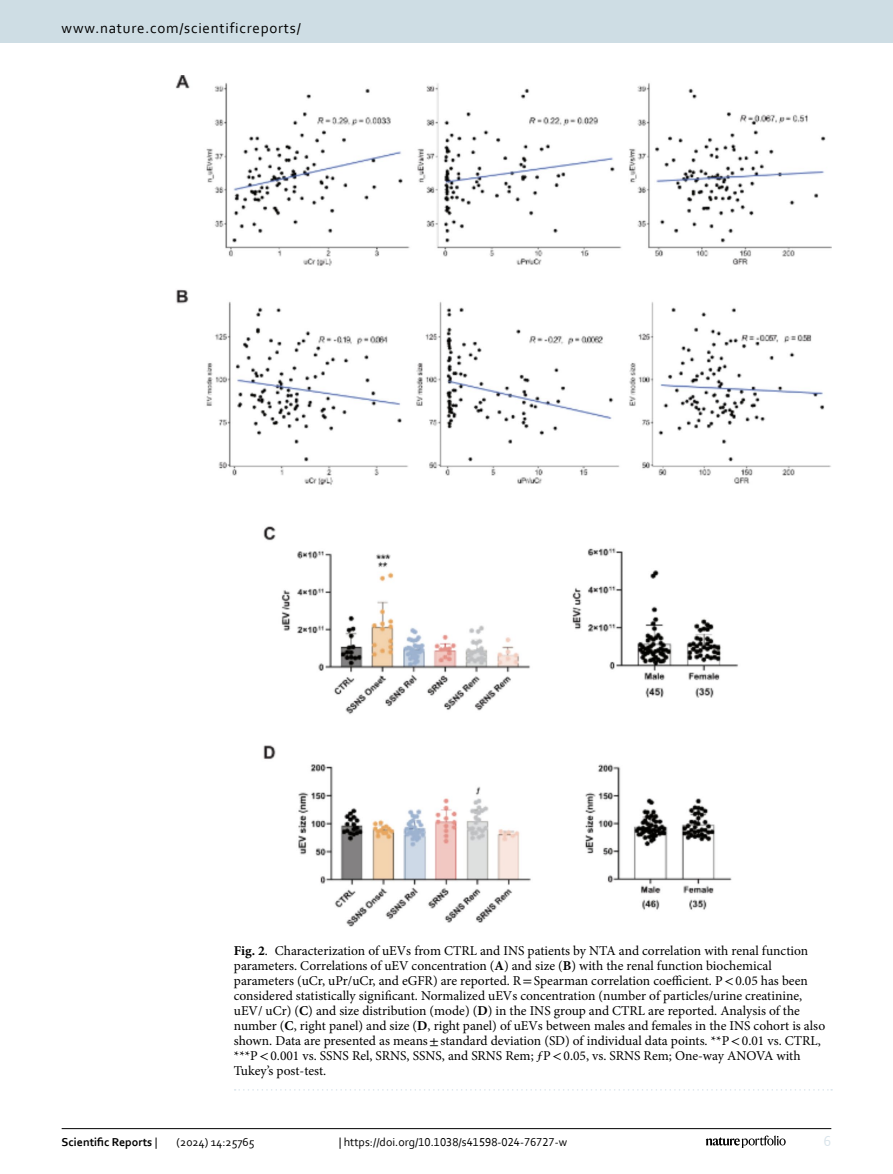
<style>
.page{position:relative;width:893px;height:1174px;background:#fff}
.page>*{position:absolute;margin:0;border:0;box-sizing:border-box;transform-origin:0 0}
.t1{font:15px "Corbel";letter-spacing:.05em;color:#000}
.t2{font:15px "Corbel";color:#d9e4eb}
.Figure_Caption{font:13.5px/15px "Minion Pro";color:#000}
.t3{font:12px "Corbel";color:#000}
.t4{font:700 12px "Corbel";color:#000}
.s1{font-weight:700}
.s2{font-family:"STIX"}
.s3{font-weight:400}
</style>
<div class="page">
<img style="left:176px;top:76px;width:655px;height:850px">
<svg style="left:235px;top:1089px;width:597px;height:1px"></svg>
<hr style="left:62px;top:1128px;width:769px;height:1px;background:#000">
<svg style="left:706px;top:1135px;width:80px;height:12px"></svg>
<div style="left:0;top:0;width:893px;height:43px;background:#cedde4"></div>
<p class="t1" style="left:62px;top:18px;width:241px">www.nature.com/scientificreports/</p>
<p class="Figure_Caption" style="left:234px;top:942px;width:593px"><span class="s1">Fig. 2</span>. Characterization of uEVs from CTRL and INS patients by NTA and correlation with renal function parameters. Correlations of uEV concentration (<span class="s1">A</span>) and size (<span class="s1">B</span>) with the renal function biochemical parameters (uCr, uPr/uCr, and eGFR) are reported. R<span class="s2">=</span>Spearman correlation coefficient. P<span class="s2">&lt;</span>0.05 has been considered statistically significant. Normalized uEVs concentration (number of particles/urine creatinine, uEV/ uCr) (<span class="s1">C</span>) and size distribution (mode) (<span class="s1">D</span>) in the INS group and CTRL are reported. Analysis of the number (<span class="s1">C</span>, right panel) and size (<span class="s1">D</span>, right panel) of uEVs between males and females in the INS cohort is also shown. Data are presented as means<span class="s2">±</span>standard deviation (SD) of individual data points. **P<span class="s2">&lt;</span>0.01 vs. CTRL, ***P<span class="s2">&lt;</span>0.001 vs. SSNS Rel, SRNS, SSNS, and SRNS Rem; ƒP<span class="s2">&lt;</span>0.05, vs. SRNS Rem; One-way ANOVA with Tukey’s post-test.</p>
<p class="t4" style="left:62px;top:1134px;width:97px">Scientific Reports <span class="s3">|</span></p>
<p class="t3" style="left:177px;top:1134px;width:80px">(2024) 14:25765</p>
<p class="t3" style="left:339px;top:1134px;width:230px">| https://doi.org/10.1038/s41598-024-76727-w</p>
<p class="t2" style="left:824px;top:1132px;width:9px">6</p>
</div>
